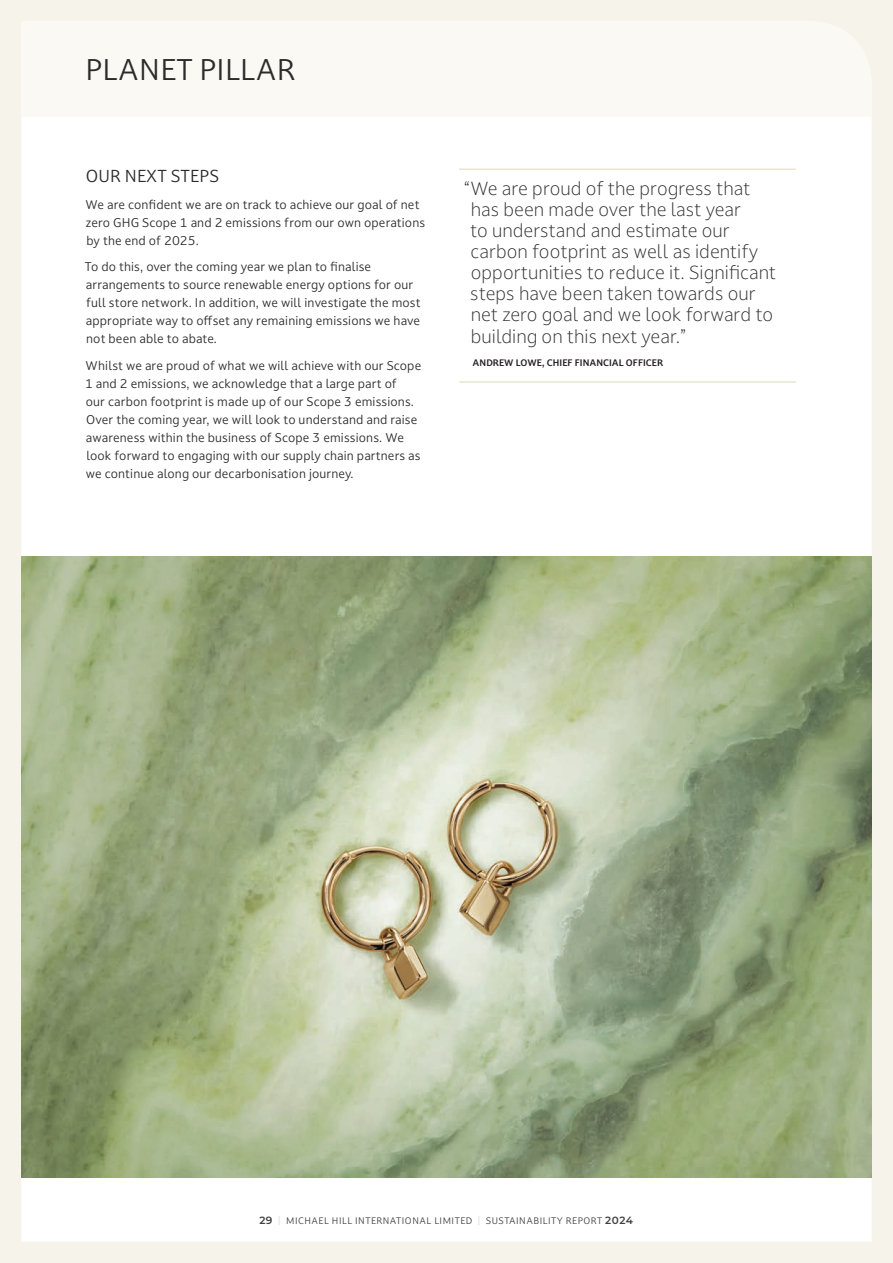
<style>
.page{position:relative;width:893px;height:1263px;background:#f6f3ea}
.page>*{position:absolute;margin:0;border:0;box-sizing:border-box;transform-origin:0 0}
.t1{font:28.5px "Darkmode Darkmode On";color:#2c2a2a}
.t2{font:300 18px/21px "Darkmode Darkmode On";color:#2c2a2a}
.t3{font:16.5px "Darkmode Darkmode On";color:#2c2a2a}
.t4{font:12px/18px "Darkmode Darkmode On";letter-spacing:.01em;color:#2c2a2a}
.t5{font:9px "Darkmode Darkmode On";letter-spacing:.05em;color:#424040}
.t6{font:700 9px "Darkmode Darkmode On";color:#231f20}
.s1{font-family:"Montserrat";font-weight:600;font-size:10.5px}
</style>
<div class="page">
<div style="left:21px;top:117px;width:851px;height:1125px;background:#fff"></div>
<div style="left:21px;top:21px;width:851px;height:96px;background:#faf9f4"></div>
<img style="left:21px;top:556px;width:851px;height:622px">
<hr style="left:459px;top:168px;width:337px;height:2px;background:#eae4d1">
<hr style="left:459px;top:381px;width:337px;height:2px;background:#eae4d1">
<h1 class="t1" style="left:85px;top:50px;width:212px">PLANET PILLAR</h1>
<h3 class="t3" style="left:86px;top:165px;width:135px">OUR NEXT STEPS</h3>
<p class="t4" style="left:86px;top:195px;width:341px">We are confident we are on track to achieve our goal of net zero GHG Scope 1 and 2 emissions from our own operations by the end of 2025.</p>
<p class="t4" style="left:85px;top:258px;width:337px">To do this, over the coming year we plan to finalise arrangements to source renewable energy options for our full store network. In addition, we will investigate the most appropriate way to offset any remaining emissions we have not been able to abate.</p>
<p class="t4" style="left:85px;top:356px;width:338px">Whilst we are proud of what we will achieve with our Scope 1 and 2 emissions, we acknowledge that a large part of<br>our carbon footprint is made up of our Scope 3 emissions.<br>Over the coming year, we will look to understand and raise awareness within the business of Scope 3 emissions. We look forward to engaging with our supply chain partners as we continue along our decarbonisation journey.</p>
<p class="t2" style="left:470px;top:178px;width:307px;text-indent:-6px">“We are proud of the progress that has been made over the last year<br>to understand and estimate our carbon footprint as well as identify opportunities to reduce it. Significant steps have been taken towards our net zero goal and we look forward to building on this next year.”</p>
<p class="t6" style="left:473px;top:357px;width:192px">ANDREW LOWE, CHIEF FINANCIAL OFFICER</p>
<p class="t5" style="left:259px;top:1214px;width:375px"><span class="s1">29</span> <sup>|</sup> MICHAEL HILL INTERNATIONAL LIMITED <sup>|</sup> SUSTAINABILITY REPORT <span class="s1">2024</span></p>
</div>
